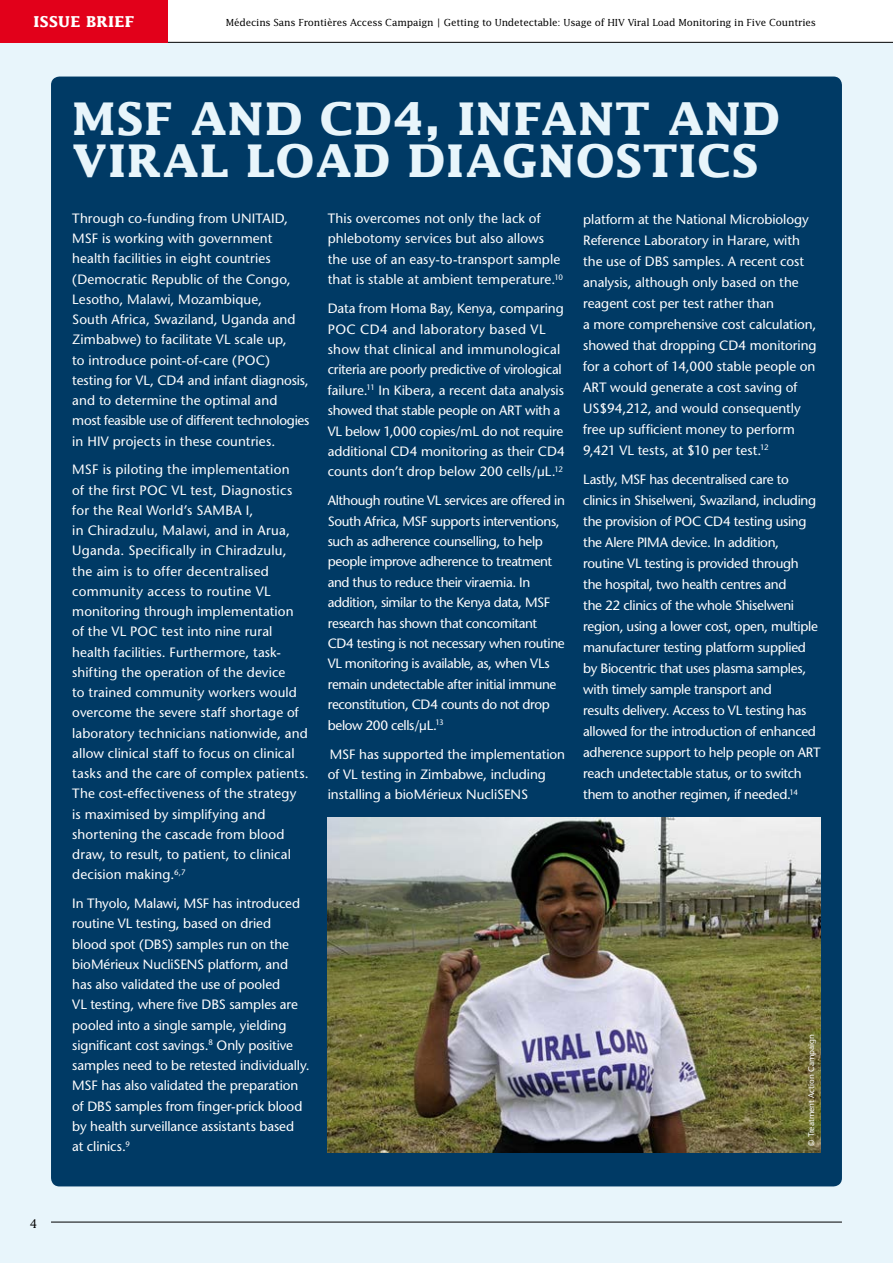
<style>
.page{position:relative;width:893px;height:1263px;background:#fff}
.page>*{position:absolute;margin:0;border:0;box-sizing:border-box;transform-origin:0 0}
.t1{font:700 45px/42px "Lucida";letter-spacing:.02em;color:#e8f5fb}
.t2{font:700 15px "Lucida";letter-spacing:.02em;color:#fff}
.t3{font:13.5px/20.2px "Stone Sans";letter-spacing:-.005em;color:#fff}
.t4{font:13.5px/20.4px "Stone Sans";letter-spacing:-.03em;color:#fff}
.t5{font:12px "Lucida";color:#000}
.t6{font:9.75px "Lucida";letter-spacing:-.015em;color:#000}
.t7{font:8.25px "Stone Sans";color:#fff}
</style>
<div class="page">
<div style="left:0;top:43px;width:893px;height:1220px;background:#e8f5fb"></div>
<div style="left:51px;top:77px;width:791px;height:1109px;background:#003a65;border-radius:9px"></div>
<img style="left:328px;top:817px;width:493px;height:335px">
<hr style="left:0;top:42px;width:893px;height:1px;background:#000">
<hr style="left:51px;top:1222px;width:791px;height:1px;background:#000">
<div style="left:0;top:0;width:168px;height:43px;background:#e2001a"></div>
<p class="t2" style="left:34px;top:13px;width:102px">ISSUE BRIEF</p>
<p class="t6" style="left:226px;top:17px;width:592px">Médecins Sans Frontières Access Campaign | Getting to Undetectable: Usage of HIV Viral Load Monitoring in Five Countries</p>
<p class="t5" style="left:30px;top:1216px;width:9px">4</p>
<h1 class="t1" style="left:72px;top:97px;width:709px">MSF AND CD4, INFANT AND<br>VIRAL LOAD DIAGNOSTICS</h1>
<p class="t3" style="left:72px;top:208px;width:239px">Through co-funding from UNITAID, MSF is working with government health facilities in eight countries (Democratic Republic of the Congo, Lesotho, Malawi, Mozambique,<br>South Africa, Swaziland, Uganda and Zimbabwe) to facilitate VL scale up,<br>to introduce point-of-care (POC) testing for VL, CD4 and infant diagnosis, and to determine the optimal and most feasible use of different technologies in HIV projects in these countries.</p>
<p class="t3" style="left:72px;top:459px;width:238px">MSF is piloting the implementation<br>of the first POC VL test, Diagnostics for the Real World’s SAMBA I,<br>in Chiradzulu, Malawi, and in Arua, Uganda. Specifically in Chiradzulu, the aim is to offer decentralised community access to routine VL monitoring through implementation of the VL POC test into nine rural health facilities. Furthermore, task&shy;shifting the operation of the device<br>to trained community workers would overcome the severe staff shortage of laboratory technicians nationwide, and allow clinical staff to focus on clinical tasks and the care of complex patients.<br>The cost-effectiveness of the strategy<br>is maximised by simplifying and shortening the cascade from blood draw, to result, to patient, to clinical decision making.<sup>6,7</sup></p>
<p class="t3" style="left:72px;top:893px;width:239px">In Thyolo, Malawi, MSF has introduced routine VL testing, based on dried<br>blood spot (DBS) samples run on the bioMérieux NucliSENS platform, and has also validated the use of pooled<br>VL testing, where five DBS samples are pooled into a single sample, yielding significant cost savings.<sup>8</sup> Only positive samples need to be retested individually.<br>MSF has also validated the preparation of DBS samples from finger-prick blood by health surveillance assistants based<br>at clinics.<sup>9</sup></p>
<p class="t3" style="left:328px;top:208px;width:237px">This overcomes not only the lack of phlebotomy services but also allows the use of an easy-to-transport sample that is stable at ambient temperature.<sup>10</sup></p>
<p class="t3" style="left:328px;top:298px;width:239px">Data from Homa Bay, Kenya, comparing POC CD4 and laboratory based VL show that clinical and immunological criteria are poorly predictive of virological failure.<sup>11</sup> In Kibera, a recent data analysis showed that stable people on ART with a VL below 1,000 copies/mL do not require additional CD4 monitoring as their CD4 counts don’t drop below 200 cells/μL.<sup>12</sup></p>
<p class="t4" style="left:328px;top:490px;width:239px">Although routine VL services are offered in South Africa, MSF supports interventions, such as adherence counselling, to help people improve adherence to treatment and thus to reduce their viraemia. In addition, similar to the Kenya data, MSF research has shown that concomitant CD4 testing is not necessary when routine VL monitoring is available, as, when VLs remain undetectable after initial immune reconstitution, CD4 counts do not drop below 200 cells/μL.<sup>13</sup></p>
<p class="t3" style="left:328px;top:743px;width:239px">MSF has supported the implementation of VL testing in Zimbabwe, including installing a bioMérieux NucliSENS</p>
<p class="t3" style="left:583px;top:208px;width:235px;line-height:21px">platform at the National Microbiology Reference Laboratory in Harare, with the use of DBS samples. A recent cost analysis, although only based on the reagent cost per test rather than<br>a more comprehensive cost calculation, showed that dropping CD4 monitoring for a cohort of 14,000 stable people on ART would generate a cost saving of US$94,212, and would consequently free up sufficient money to perform 9,421 VL tests, at $10 per test.<sup>12</sup></p>
<p class="t3" style="left:583px;top:469px;width:239px;line-height:21px">Lastly, MSF has decentralised care to clinics in Shiselweni, Swaziland, including the provision of POC CD4 testing using the Alere PIMA device. In addition, routine VL testing is provided through the hospital, two health centres and<br>the 22 clinics of the whole Shiselweni region, using a lower cost, open, multiple manufacturer testing platform supplied by Biocentric that uses plasma samples, with timely sample transport and<br>results delivery. Access to VL testing has allowed for the introduction of enhanced adherence support to help people on ART reach undetectable status, or to switch them to another regimen, if needed.<sup>14</sup></p>
<p class="t7" style="left:806px;top:1146px;width:113px;rotate:-90deg">© Treatment Action Campaign</p>
</div>
